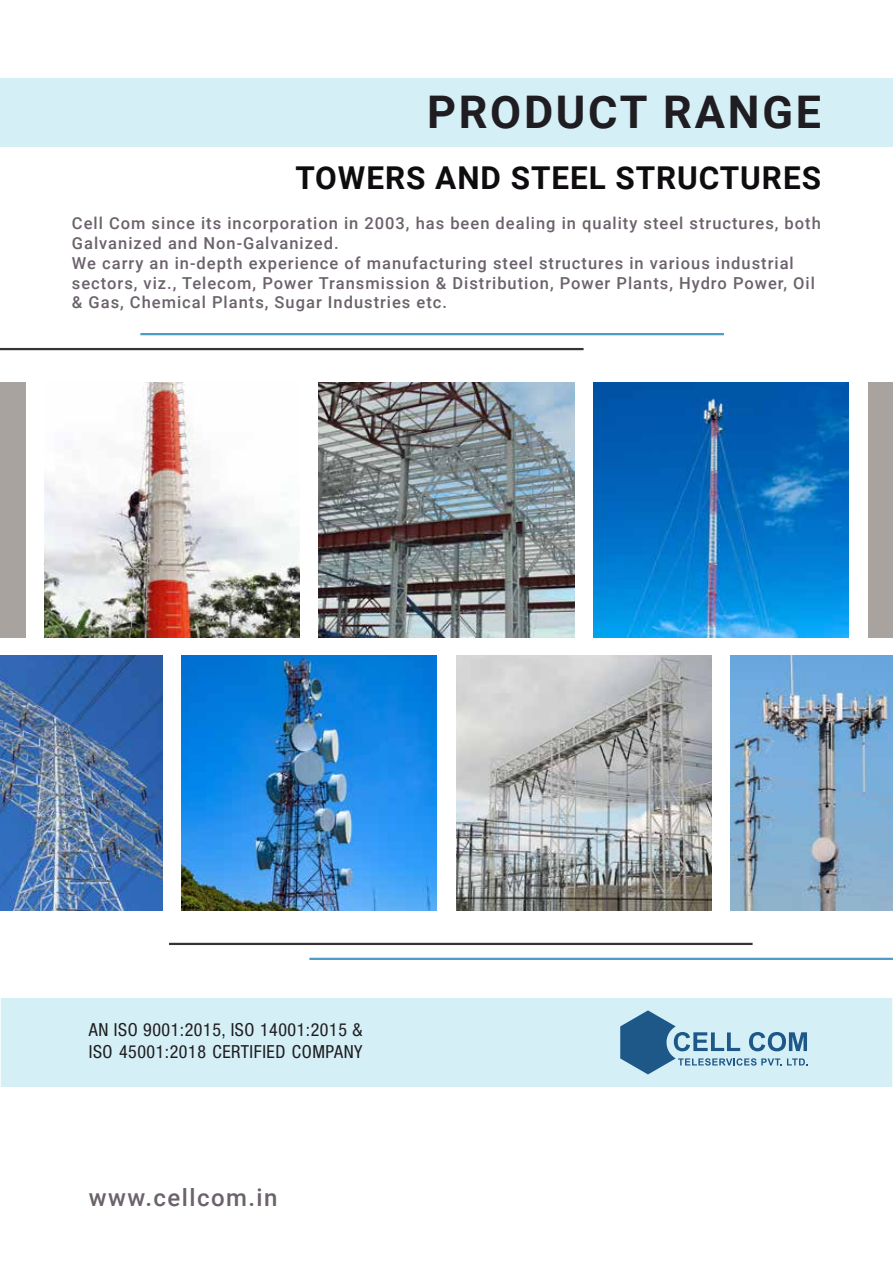
<style>
.page{position:relative;width:893px;height:1263px;background:#fff}
.page>*{position:absolute;margin:0;border:0;box-sizing:border-box;transform-origin:0 0}
.t1{font:700 45px "Roboto";letter-spacing:.06em;color:#1f1d21}
.t2{font:700 31.5px "Roboto";letter-spacing:.03em;color:#0e0c0f}
.t3{font:500 24px "Roboto";letter-spacing:.06em;color:#6b626b}
.t4{font:condensed 18px/21.6px "Helvetica Neue";letter-spacing:.03em;color:#1f1d21}
.t5{font:500 16.5px/19.8px "Roboto";letter-spacing:.06em;color:#6b626b}
</style>
<div class="page">
<div style="left:0;top:997px;width:893px;height:91px;background:#d4eff5"></div>
<div style="left:0;top:996px;width:893px;height:92px;border:2px solid #fff"></div>
<div style="left:0;top:78px;width:893px;height:69px;background:#d4eff5"></div>
<img style="left:182px;top:655px;width:255px;height:256px">
<img style="left:456px;top:655px;width:255px;height:256px">
<img style="left:730px;top:655px;width:163px;height:256px">
<img style="left:0;top:655px;width:163px;height:256px">
<img style="left:45px;top:382px;width:255px;height:255px">
<div style="left:868px;top:382px;width:25px;height:255px;background:#a8a39e"></div>
<div style="left:0;top:382px;width:26px;height:255px;background:#a8a39e"></div>
<img style="left:319px;top:382px;width:255px;height:255px">
<img style="left:593px;top:382px;width:255px;height:255px">
<hr style="left:0;top:348px;width:584px;height:2px;background:#373235">
<hr style="left:140px;top:333px;width:584px;height:2px;background:#4e9dc6">
<hr style="left:309px;top:958px;width:584px;height:2px;background:#4e9dc6">
<hr style="left:169px;top:943px;width:584px;height:2px;background:#373235">
<svg style="left:620px;top:1010px;width:188px;height:64px"></svg>
<h1 class="t1" style="left:427px;top:81px;width:395px">PRODUCT RANGE</h1>
<h2 class="t2" style="left:295px;top:156px;width:527px">TOWERS AND STEEL STRUCTURES</h2>
<p class="t5" style="left:72px;top:213px;width:750px">Cell Com since its incorporation in 2003, has been dealing in quality steel structures, both Galvanized and Non-Galvanized.<br>We carry an in-depth experience of manufacturing steel structures in various industrial sectors, viz., Telecom, Power Transmission &amp; Distribution, Power Plants, Hydro Power, Oil &amp; Gas, Chemical Plants, Sugar Industries etc.</p>
<p class="t4" style="left:89px;top:1019px;width:275px">AN ISO 9001:2015, ISO 14001:2015 &amp;<br>ISO 45001:2018 CERTIFIED COMPANY</p>
<h3 class="t3" style="left:89px;top:1180px;width:190px">www.cellcom.in</h3>
</div>
